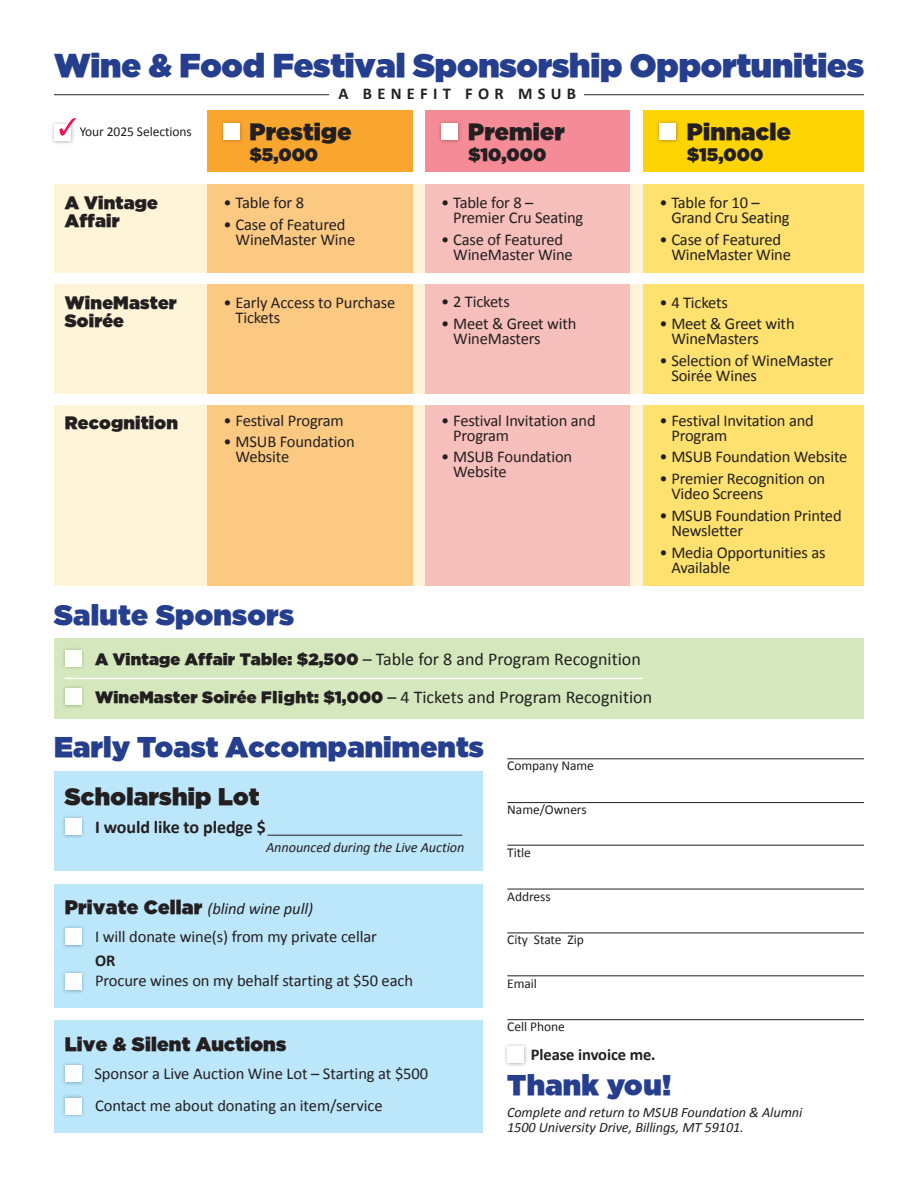
<style>
.page{position:relative;width:918px;height:1188px;background:#fff}
.page>*{position:absolute;margin:0;border:0;box-sizing:border-box;transform-origin:0 0}
.t1{font:33px "Gotham Ultra";letter-spacing:-.005em;color:#253f8e}
.t2{font:28.5px "Gotham Ultra";letter-spacing:.005em;color:#253f8e}
.t3{font:24px "Gotham Ultra";letter-spacing:.01em;color:#231f20}
.t4{font:23.55px "Gotham Ultra";letter-spacing:.01em;color:#231f20}
.t5{font:19.5px "Gotham Ultra";letter-spacing:.01em;color:#231f20}
.t6{font:18.15px "Gotham Ultra";color:#231f20}
.t7{font:18px/37.8px "Calibri";color:#231f20}
.t8{font:18px/18px "Gotham Ultra";letter-spacing:.01em;color:#231f20}
.t9{font:700 18px "Calibri";letter-spacing:-.005em;color:#231f20}
.t10{font:16.5px/15px "Calibri";letter-spacing:-.01em;color:#231f20}
.t11{font:italic 16.5px "Calibri";letter-spacing:-.005em;color:#231f20}
.t12{font:700 16.5px "Calibri";letter-spacing:-.005em;color:#231f20}
.t13{font:700 16.5px "Calibri";letter-spacing:.32em;color:#231f20}
.t14{font:italic 14.25px/15px "Calibri";letter-spacing:-.005em;color:#231f20}
.t15{font:13.5px "Calibri";letter-spacing:-.005em;color:#231f20}
.s1{font-family:"Gotham Ultra";font-size:16.5px}
.s2{font-family:"Gotham Ultra";font-style:normal;font-size:19.5px}
</style>
<div class="page">
<div style="left:54px;top:184px;width:810px;height:402px;background:#fef5d9"></div>
<div style="left:54px;top:771px;width:429px;height:100px;background:#bce6fa"></div>
<div style="left:54px;top:885px;width:429px;height:123px;background:#bce6fa"></div>
<div style="left:54px;top:1021px;width:429px;height:112px;background:#bce6fa"></div>
<div style="left:207px;top:184px;width:206px;height:402px;background:#fcc983"></div>
<div style="left:207px;top:110px;width:206px;height:62px;background:#f9a62e"></div>
<div style="left:425px;top:110px;width:205px;height:62px;background:#f48b96"></div>
<div style="left:643px;top:110px;width:221px;height:62px;background:#fed503"></div>
<div style="left:425px;top:184px;width:204px;height:402px;background:#f7bfbb"></div>
<div style="left:643px;top:184px;width:221px;height:402px;background:#fee16e"></div>
<div style="left:54px;top:274px;width:810px;height:10px;background:#fff"></div>
<div style="left:54px;top:394px;width:810px;height:11px;background:#fff"></div>
<div style="left:54px;top:639px;width:810px;height:80px;background:#d5e8bd"></div>
<hr style="left:54px;top:94px;width:810px;height:1px;background:#231f20">
<div style="left:329px;top:87px;width:255px;height:17px;background:#fff"></div>
<div style="left:655px;top:119px;width:25px;height:25px;background:#a57233;opacity:.75"></div>
<div style="left:659px;top:123px;width:17px;height:17px;background:#fff"></div>
<div style="left:437px;top:119px;width:25px;height:25px;background:#a15550;opacity:.75"></div>
<div style="left:441px;top:123px;width:17px;height:17px;background:#fff"></div>
<div style="left:220px;top:119px;width:24px;height:25px;background:#bf702a;opacity:.75"></div>
<div style="left:224px;top:123px;width:16px;height:17px;background:#fff"></div>
<div style="left:50px;top:120px;width:25px;height:25px;background:#9795a0;opacity:.75"></div>
<div style="left:54px;top:124px;width:17px;height:17px;background:#fff"></div>
<svg style="left:59px;top:118px;width:17px;height:18px"></svg>
<hr style="left:267px;top:835px;width:195px;height:1px;background:#231f20">
<hr style="left:507px;top:759px;width:357px;height:1px;background:#231f20">
<hr style="left:507px;top:802px;width:357px;height:1px;background:#231f20">
<hr style="left:507px;top:845px;width:357px;height:1px;background:#231f20">
<hr style="left:507px;top:889px;width:357px;height:1px;background:#231f20">
<hr style="left:507px;top:933px;width:357px;height:1px;background:#231f20">
<hr style="left:507px;top:976px;width:357px;height:1px;background:#231f20">
<hr style="left:507px;top:1019px;width:357px;height:1px;background:#231f20">
<div style="left:61px;top:815px;width:24px;height:24px;background:#6590b3;opacity:.75"></div>
<div style="left:65px;top:819px;width:17px;height:16px;background:#fff"></div>
<div style="left:61px;top:646px;width:24px;height:24px;background:#c8deb1"></div>
<div style="left:65px;top:650px;width:17px;height:17px;background:#fff"></div>
<div style="left:61px;top:684px;width:24px;height:25px;background:#7fa56e;opacity:.75"></div>
<div style="left:65px;top:688px;width:17px;height:17px;background:#fff"></div>
<div style="left:61px;top:925px;width:24px;height:24px;background:#6590b3;opacity:.75"></div>
<div style="left:65px;top:929px;width:17px;height:16px;background:#fff"></div>
<div style="left:61px;top:969px;width:24px;height:25px;background:#6590b3;opacity:.75"></div>
<div style="left:65px;top:973px;width:17px;height:17px;background:#fff"></div>
<div style="left:61px;top:1094px;width:24px;height:24px;background:#6590b3;opacity:.75"></div>
<div style="left:65px;top:1098px;width:17px;height:16px;background:#fff"></div>
<div style="left:61px;top:1062px;width:24px;height:24px;background:#6590b3;opacity:.75"></div>
<div style="left:65px;top:1065px;width:17px;height:17px;background:#fff"></div>
<div style="left:503px;top:1042px;width:25px;height:25px;background:#9795a0;opacity:.75"></div>
<div style="left:507px;top:1046px;width:17px;height:17px;background:#fff"></div>
<hr style="left:65px;top:678px;width:578px;height:1px;background:#fff">
<h1 class="t1" style="left:54px;top:46px;width:812px">Wine &amp; Food Festival Sponsorship Opportunities</h1>
<p class="t13" style="left:339px;top:82px;width:239px">A BENEFIT FOR MSUB</p>
<h3 class="t4" style="left:468px;top:118px;width:98px">Premier</h3>
<p class="t6" style="left:468px;top:144px;width:80px">$10,000</p>
<h3 class="t4" style="left:249px;top:118px;width:104px">Prestige</h3>
<p class="t6" style="left:249px;top:144px;width:70px">$5,000</p>
<p class="t10" style="left:224px;top:195px;width:82px">• Table for 8</p>
<p class="t10" style="left:236px;top:216px;width:121px;text-indent:-12px">• Case of Featured<br>WineMaster Wine</p>
<h3 class="t4" style="left:687px;top:118px;width:105px">Pinnacle</h3>
<p class="t6" style="left:687px;top:144px;width:78px">$15,000</p>
<p class="t15" style="left:80px;top:122px;width:114px">Your 2025 Selections</p>
<p class="t8" style="left:65px;top:193px;width:95px">A Vintage<br>Affair</p>
<p class="t10" style="left:671px;top:195px;width:120px;text-indent:-12px">• Table for 10 –<br>Grand Cru Seating</p>
<p class="t10" style="left:671px;top:231px;width:121px;text-indent:-12px">• Case of Featured<br>WineMaster Wine</p>
<p class="t10" style="left:453px;top:195px;width:132px;text-indent:-12px">• Table for 8 –<br>Premier Cru Seating</p>
<p class="t10" style="left:453px;top:231px;width:121px;text-indent:-12px">• Case of Featured<br>WineMaster Wine</p>
<p class="t8" style="left:65px;top:293px;width:114px">WineMaster<br>Soirée</p>
<p class="t8" style="left:65px;top:413px;width:115px">Recognition</p>
<p class="t10" style="left:236px;top:294px;width:161px;text-indent:-12px">• Early Access to Purchase<br>Tickets</p>
<p class="t10" style="left:224px;top:412px;width:122px">• Festival Program</p>
<p class="t10" style="left:236px;top:434px;width:121px;text-indent:-12px">• MSUB Foundation<br>Website</p>
<p class="t10" style="left:441px;top:294px;width:70px">• 2 Tickets</p>
<p class="t10" style="left:453px;top:316px;width:125px;text-indent:-12px">• Meet &amp; Greet with<br>WineMasters</p>
<p class="t10" style="left:453px;top:412px;width:144px;text-indent:-12px">• Festival Invitation and<br>Program</p>
<p class="t10" style="left:453px;top:449px;width:121px;text-indent:-12px">• MSUB Foundation<br>Website</p>
<p class="t10" style="left:659px;top:294px;width:70px">• 4 Tickets</p>
<p class="t10" style="left:671px;top:316px;width:125px;text-indent:-12px">• Meet &amp; Greet with<br>WineMasters</p>
<p class="t10" style="left:671px;top:353px;width:163px;text-indent:-12px">• Selection of WineMaster<br>Soirée Wines</p>
<p class="t10" style="left:671px;top:412px;width:144px;text-indent:-12px">• Festival Invitation and<br>Program</p>
<p class="t10" style="left:659px;top:449px;width:190px">• MSUB Foundation Website</p>
<p class="t10" style="left:671px;top:471px;width:155px;text-indent:-12px">• Premier Recognition on<br>Video Screens</p>
<p class="t10" style="left:671px;top:507px;width:172px;text-indent:-12px">• MSUB Foundation Printed<br>Newsletter</p>
<p class="t10" style="left:671px;top:544px;width:156px;text-indent:-12px">• Media Opportunities as<br>Available</p>
<h2 class="t2" style="left:54px;top:598px;width:241px">Salute Sponsors</h2>
<p class="t7" style="left:95px;top:639px;width:559px"><span class="s1">A Vintage Affair Table: $2,500</span> – Table for 8 and Program Recognition<br><span class="s1">WineMaster Soirée Flight: $1,000</span> – 4 Tickets and Program Recognition</p>
<h2 class="t2" style="left:54px;top:730px;width:431px">Early Toast Accompaniments</h2>
<h3 class="t3" style="left:65px;top:782px;width:196px">Scholarship Lot</h3>
<p class="t9" style="left:95px;top:814px;width:172px">I would like to pledge $</p>
<p class="t14" style="left:266px;top:840px;width:200px">Announced during the Live Auction</p>
<p class="t11" style="left:65px;top:897px;width:250px"><span class="s2">Private Cellar</span> (blind wine pull)</p>
<p class="t10" style="left:95px;top:929px;width:283px">I will donate wine(s) from my private cellar</p>
<p class="t12" style="left:95px;top:949px;width:22px">OR</p>
<p class="t10" style="left:95px;top:973px;width:320px">Procure wines on my behalf starting at $50 each</p>
<p class="t5" style="left:65px;top:1033px;width:223px">Live &amp; Silent Auctions</p>
<p class="t10" style="left:94px;top:1057px;width:335px;line-height:31.8px">Sponsor a Live Auction Wine Lot – Starting at $500<br>Contact me about donating an item/service</p>
<p class="t15" style="left:507px;top:756px;width:88px">Company Name</p>
<p class="t15" style="left:507px;top:800px;width:81px">Name/Owners</p>
<p class="t15" style="left:507px;top:843px;width:25px">Title</p>
<p class="t15" style="left:507px;top:887px;width:45px">Address</p>
<p class="t15" style="left:507px;top:930px;width:78px">City State Zip</p>
<p class="t15" style="left:507px;top:974px;width:31px">Email</p>
<p class="t15" style="left:507px;top:1017px;width:59px">Cell Phone</p>
<p class="t12" style="left:531px;top:1043px;width:126px">Please invoice me.</p>
<h2 class="t2" style="left:507px;top:1068px;width:166px">Thank you!</h2>
<p class="t14" style="left:507px;top:1104px;width:297px">Complete and return to MSUB Foundation &amp; Alumni<br>1500 University Drive, Billings, MT 59101.</p>
</div>
